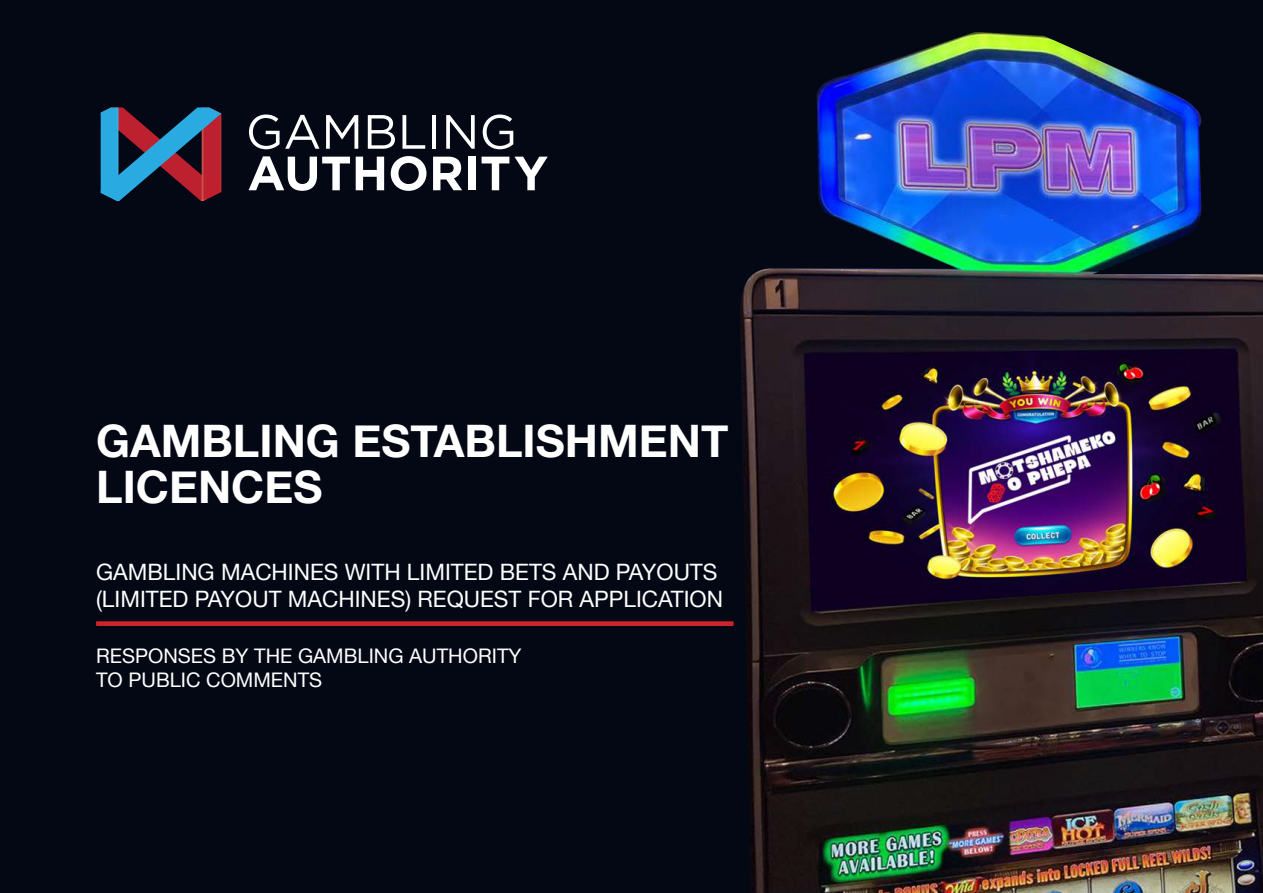
<style>
.page{position:relative;width:1263px;height:893px;background:#030814}
.page>*{position:absolute;margin:0;border:0;box-sizing:border-box;transform-origin:0 0}
.t1{font:700 44.85px/46.3px "Helvetica Neue";color:#fff}
.t2{font:22.5px/26.2px "Helvetica Neue";color:#fff}
.t3{font:20.1px/24.2px "Helvetica Neue";color:#fff}
</style>
<div class="page">
<div style="left:96px;top:621px;width:637px;height:5px;background:#d2232a"></div>
<img style="left:740px;top:32px;width:523px;height:861px">
<svg style="left:249px;top:115px;width:70px;height:34px"></svg>
<svg style="left:326px;top:115px;width:32px;height:34px"></svg>
<svg style="left:368px;top:115px;width:27px;height:34px"></svg>
<svg style="left:402px;top:115px;width:23px;height:34px"></svg>
<hr style="left:433px;top:115px;width:3px;height:34px;background:#fff">
<svg style="left:446px;top:115px;width:29px;height:34px"></svg>
<svg style="left:483px;top:115px;width:30px;height:34px"></svg>
<svg style="left:249px;top:156px;width:101px;height:35px"></svg>
<svg style="left:356px;top:157px;width:28px;height:33px"></svg>
<svg style="left:391px;top:156px;width:35px;height:35px"></svg>
<svg style="left:433px;top:157px;width:29px;height:33px"></svg>
<div style="left:468px;top:157px;width:8px;height:33px;background:#fff"></div>
<svg style="left:481px;top:157px;width:67px;height:33px"></svg>
<img style="left:118px;top:107px;width:84px;height:94px">
<img style="left:101px;top:107px;width:17px;height:94px">
<img style="left:202px;top:107px;width:19px;height:94px">
<h1 class="t1" style="left:96px;top:419px;width:634px">GAMBLING ESTABLISHMENT<br>LICENCES</h1>
<p class="t2" style="left:96px;top:561px;width:628px">GAMBLING MACHINES WITH LIMITED BETS AND PAYOUTS (LIMITED PAYOUT MACHINES) REQUEST FOR APPLICATION</p>
<p class="t3" style="left:96px;top:644px;width:427px">RESPONSES BY THE GAMBLING AUTHORITY<br>TO PUBLIC COMMENTS</p>
</div>
